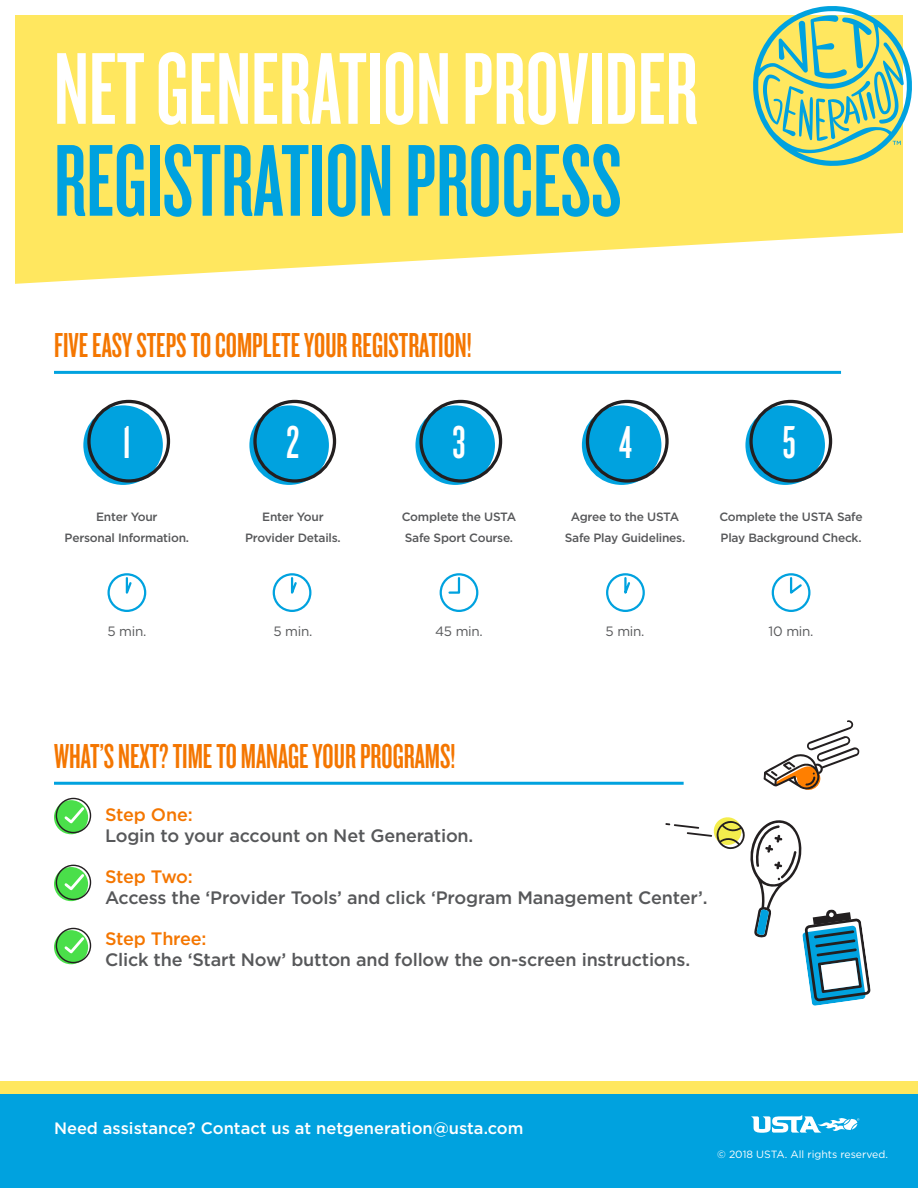
<style>
.page{position:relative;width:918px;height:1188px;background:#fff}
.page>*{position:absolute;margin:0;border:0;box-sizing:border-box;transform-origin:0 0}
.t1{font:106.05px/91.9px "Knockout HTF47 Bantamweight";color:#fff}
.t2{font:48px "Knockout HTF47 Bantamweight";color:#fff}
.t3{font:36px "Knockout HTF47 Bantamweight";color:#f47600}
.t4{font:500 18px/21px "Gotham";letter-spacing:-.01em;color:#57585a}
.t5{font:500 16.5px "Gotham";color:#fff}
.t6{font:13.5px "Gotham";letter-spacing:-.02em;color:#57585a}
.t7{font:500 12px/21px "Gotham";letter-spacing:-.02em;color:#57585a;text-align:center}
.t8{font:10.5px "Gotham";color:#fff}
.s1{color:#00a2df}
.s2{color:#f47600}
</style>
<div class="page">
<svg style="left:15px;top:15px;width:888px;height:269px;background:#ffe96f"></svg>
<svg style="left:753px;top:6px;width:159px;height:160px;background:#b2d492"></svg>
<hr style="left:54px;top:371px;width:787px;height:3px;background:#00a2df">
<hr style="left:54px;top:782px;width:630px;height:3px;background:#00a2df">
<div style="left:0;top:1089px;width:918px;height:99px;background:#00a2df"></div>
<div style="left:0;top:1081px;width:918px;height:13px;background:#ffe75f"></div>
<svg style="left:751px;top:1115px;width:108px;height:18px"></svg>
<svg style="left:764px;top:720px;width:96px;height:70px"></svg>
<svg style="left:665px;top:817px;width:206px;height:189px"></svg>
<svg style="left:54px;top:800px;width:34px;height:34px"></svg>
<div style="left:56px;top:798px;width:35px;height:35px;border:1px solid #231f20;border-radius:50%"></div>
<svg style="left:62px;top:805px;width:25px;height:21px"></svg>
<div style="left:83px;top:405px;width:80px;height:80px;background:#00a2df;border-radius:50%"></div>
<div style="left:87px;top:400px;width:83px;height:83px;border:3px solid #231f20;border-radius:50%"></div>
<div style="left:107px;top:573px;width:39px;height:39px;border:2px solid #00a2df;border-radius:50%"></div>
<svg style="left:125px;top:576px;width:8px;height:18px"></svg>
<div style="left:273px;top:573px;width:38px;height:39px;border:2px solid #00a2df;border-radius:50%"></div>
<svg style="left:290px;top:576px;width:9px;height:18px"></svg>
<div style="left:440px;top:573px;width:38px;height:39px;border:2px solid #00a2df;border-radius:50%"></div>
<svg style="left:447px;top:576px;width:14px;height:18px"></svg>
<div style="left:606px;top:573px;width:39px;height:39px;border:2px solid #00a2df;border-radius:50%"></div>
<svg style="left:624px;top:576px;width:8px;height:18px"></svg>
<div style="left:772px;top:573px;width:39px;height:39px;border:2px solid #00a2df;border-radius:50%"></div>
<svg style="left:790px;top:576px;width:14px;height:18px"></svg>
<div style="left:249px;top:405px;width:80px;height:80px;background:#00a2df;border-radius:50%"></div>
<div style="left:253px;top:400px;width:83px;height:83px;border:3px solid #231f20;border-radius:50%"></div>
<div style="left:415px;top:405px;width:80px;height:80px;background:#00a2df;border-radius:50%"></div>
<div style="left:419px;top:400px;width:83px;height:83px;border:3px solid #231f20;border-radius:50%"></div>
<div style="left:582px;top:405px;width:79px;height:80px;background:#00a2df;border-radius:50%"></div>
<div style="left:586px;top:400px;width:83px;height:83px;border:3px solid #231f20;border-radius:50%"></div>
<div style="left:745px;top:405px;width:80px;height:80px;background:#00a2df;border-radius:50%"></div>
<div style="left:749px;top:400px;width:83px;height:83px;border:3px solid #231f20;border-radius:50%"></div>
<svg style="left:54px;top:867px;width:34px;height:34px"></svg>
<div style="left:56px;top:865px;width:35px;height:35px;border:1px solid #231f20;border-radius:50%"></div>
<svg style="left:62px;top:872px;width:25px;height:21px"></svg>
<svg style="left:54px;top:930px;width:34px;height:34px"></svg>
<div style="left:56px;top:928px;width:35px;height:35px;border:1px solid #231f20;border-radius:50%"></div>
<svg style="left:62px;top:935px;width:25px;height:21px"></svg>
<p class="t1" style="left:54px;top:44px;width:645px">NET GENERATION PROVIDER<br><span class="s1">REGISTRATION PROCESS</span></p>
<p class="t3" style="left:54px;top:328px;width:419px">FIVE EASY STEPS TO COMPLETE YOUR REGISTRATION!</p>
<p class="t2" style="left:123px;top:419px;width:10px">1</p>
<p class="t2" style="left:287px;top:419px;width:14px">2</p>
<p class="t2" style="left:452px;top:419px;width:15px">3</p>
<p class="t2" style="left:619px;top:419px;width:14px">4</p>
<p class="t2" style="left:782px;top:419px;width:15px">5</p>
<p class="t7" style="left:65px;top:506px;width:126px">Enter Your<br>Personal Information.</p>
<p class="t7" style="left:245px;top:506px;width:97px">Enter Your<br>Provider Details.</p>
<p class="t7" style="left:402px;top:506px;width:116px;text-align:left">Complete the USTA<br>Safe Sport Course.</p>
<p class="t7" style="left:565px;top:506px;width:122px">Agree to the USTA<br>Safe Play Guidelines.</p>
<p class="t7" style="left:719px;top:506px;width:145px;text-align:left">Complete the USTA Safe<br>Play Background Check.</p>
<p class="t6" style="left:107px;top:624px;width:40px">5 min.</p>
<p class="t6" style="left:273px;top:624px;width:40px">5 min.</p>
<p class="t6" style="left:435px;top:624px;width:49px">45 min.</p>
<p class="t6" style="left:606px;top:624px;width:40px">5 min.</p>
<p class="t6" style="left:769px;top:624px;width:46px">10 min.</p>
<p class="t3" style="left:54px;top:739px;width:403px">WHAT’S NEXT? TIME TO MANAGE YOUR PROGRAMS!</p>
<p class="t4" style="left:105px;top:803px;width:370px"><span class="s2">Step One:<br></span>Login to your account on Net Generation.</p>
<p class="t4" style="left:105px;top:865px;width:604px"><span class="s2">Step Two:<br></span>Access the ‘Provider Tools’ and click ‘Program Management Center’.</p>
<p class="t4" style="left:105px;top:928px;width:587px"><span class="s2">Step Three:<br></span>Click the ‘Start Now’ button and follow the on-screen instructions.</p>
<p class="t5" style="left:54px;top:1119px;width:471px">Need assistance? Contact us at netgeneration@usta.com</p>
<p class="t8" style="left:717px;top:1148px;width:172px">© 2018 USTA. All rights reserved.</p>
</div>
